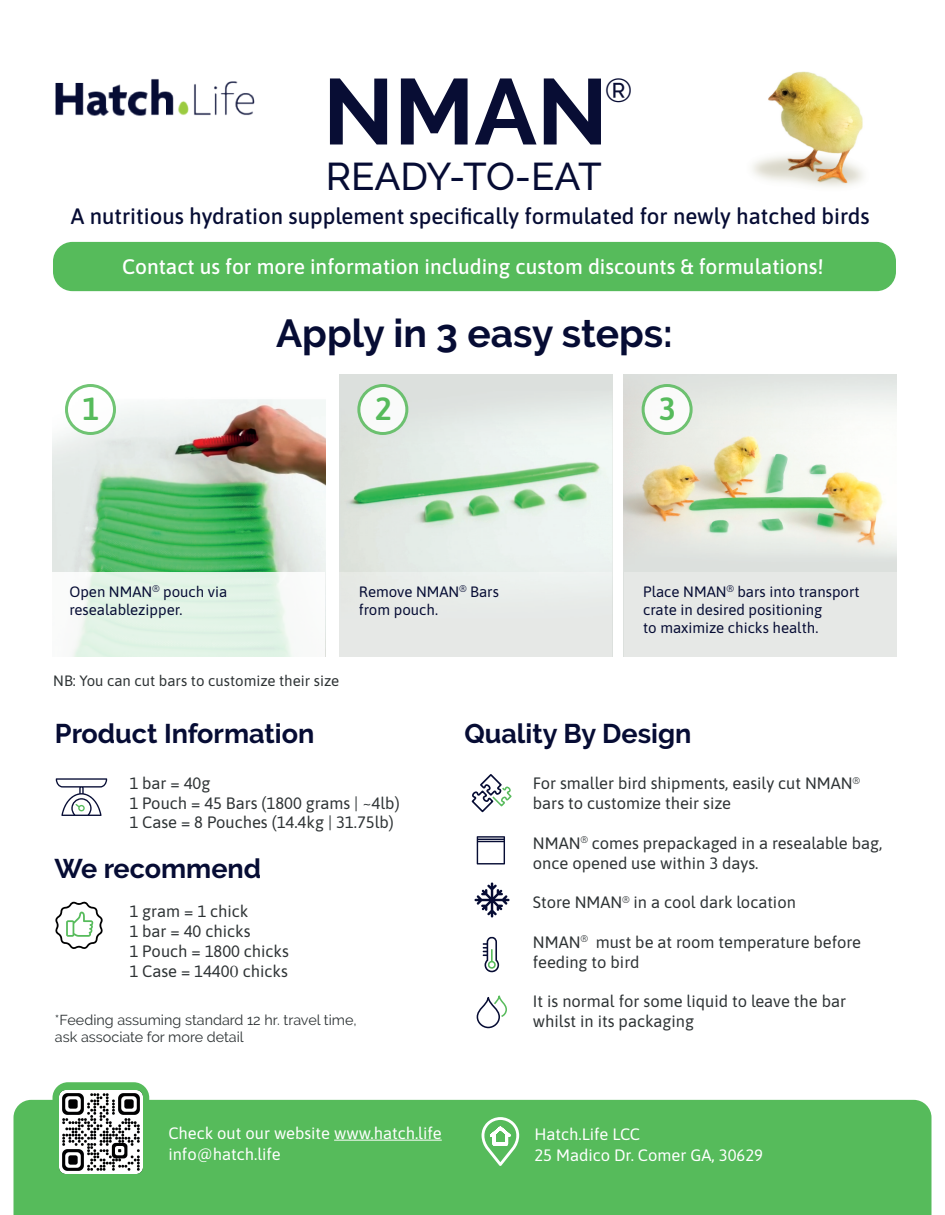
<style>
.page{position:relative;width:945px;height:1215px;background:#fff}
.page>*{position:absolute;margin:0;border:0;box-sizing:border-box;transform-origin:0 0}
.t1{font:700 93px "Raleway";color:#080d34}
.t2{font:700 39px "Raleway";color:#060c34}
.t3{font:500 38.55px "Raleway";color:#060c34}
.t4{font:500 33.15px "Raleway";color:#080d34}
.t5{font:600 32.1px "Asap";color:#56bb5b}
.t6{font:700 27px "Raleway";color:#060c34}
.t7{font:500 22.2px "Asap";color:#060c34}
.t8{font:500 21px "Asap";color:#fff}
.t9{font:16.5px/19.8px "Asap";color:#2e3335}
.t10{font:16.5px/21px "Asap";color:#fff}
.t11{font:15px/18px "Asap";color:#060c34}
.t12{font:15px "Asap";color:#2e3335}
.t13{font:14.4px/17.2px "Raleway";color:#2e3335}
.s1{font-family:"Century Schoolbook"}
</style>
<div class="page">
<img style="left:752px;top:71px;width:111px;height:116px">
<div style="left:14px;top:1100px;width:918px;height:115px;background:#56bb5b"></div>
<div style="left:53px;top:242px;width:843px;height:49px;background:#56bb5b;border-radius:19px"></div>
<img style="left:55px;top:78px;width:200px;height:38px">
<img style="left:53px;top:384px;width:272px;height:188px">
<img style="left:340px;top:374px;width:272px;height:198px">
<img style="left:624px;top:374px;width:272px;height:198px">
<svg style="left:72px;top:572px;width:221px;height:84px;background:#e3f3e7"></svg>
<div style="left:340px;top:572px;width:272px;height:84px;background:#e6e8e6"></div>
<div style="left:624px;top:572px;width:272px;height:84px;background:#e6e8e6"></div>
<hr style="left:334px;top:1140px;width:108px;height:1px;background:#fff">
<div style="left:53px;top:1082px;width:96px;height:97px;background:#56bb5b;border-radius:15px"></div>
<img style="left:59px;top:1090px;width:83px;height:83px">
<svg style="left:481px;top:1117px;width:38px;height:49px"></svg>
<div style="left:67px;top:386px;width:48px;height:48px;background:#fff;border-radius:50%"></div>
<div style="left:65px;top:384px;width:51px;height:51px;border:3px solid #58bb5c;border-radius:50%"></div>
<div style="left:359px;top:386px;width:48px;height:48px;background:#fff;border-radius:50%"></div>
<div style="left:357px;top:384px;width:51px;height:51px;border:3px solid #58bb5c;border-radius:50%"></div>
<div style="left:643px;top:386px;width:48px;height:48px;background:#fff;border-radius:50%"></div>
<div style="left:642px;top:384px;width:51px;height:51px;border:3px solid #58bb5c;border-radius:50%"></div>
<svg style="left:56px;top:778px;width:51px;height:38px"></svg>
<svg style="left:55px;top:901px;width:48px;height:48px"></svg>
<svg style="left:477px;top:836px;width:28px;height:28px"></svg>
<svg style="left:492px;top:995px;width:15px;height:22px"></svg>
<div style="left:477px;top:997px;width:23px;height:31px;border:2px solid #060c34;border-radius:11px"></div>
<svg style="left:483px;top:937px;width:16px;height:36px"></svg>
<svg style="left:471px;top:774px;width:41px;height:39px"></svg>
<svg style="left:474px;top:882px;width:36px;height:36px"></svg>
<h3 class="t4" style="left:605px;top:71px;width:29px">®</h3>
<h1 class="t1" style="left:323px;top:59px;width:286px">NMAN</h1>
<h3 class="t3" style="left:326px;top:154px;width:277px">READY-TO-EAT</h3>
<h3 class="t7" style="left:71px;top:201px;width:800px">A nutritious hydration supplement specifically formulated for newly hatched birds</h3>
<p class="t8" style="left:122px;top:252px;width:703px">Contact us for more information including custom discounts &amp; formulations!</p>
<h2 class="t2" style="left:276px;top:311px;width:398px">Apply in 3 easy steps:</h2>
<h3 class="t5" style="left:82px;top:387px;width:19px">1</h3>
<h3 class="t5" style="left:375px;top:387px;width:19px">2</h3>
<h3 class="t5" style="left:659px;top:387px;width:19px">3</h3>
<p class="t11" style="left:69px;top:582px;width:159px">Open NMAN<sup>®</sup> pouch via resealablezipper.</p>
<p class="t11" style="left:359px;top:582px;width:142px">Remove NMAN<sup>®</sup> Bars from pouch.</p>
<p class="t11" style="left:643px;top:582px;width:218px">Place NMAN<sup>®</sup> bars into transport crate in desired positioning<br>to maximize chicks health.</p>
<p class="t12" style="left:53px;top:670px;width:287px">NB: You can cut bars to customize their size</p>
<h3 class="t6" style="left:55px;top:718px;width:261px">Product Information</h3>
<p class="t9" style="left:129px;top:772px;width:272px">1 bar = 40g<br>1 Pouch = 45 Bars (1800 grams | ~4lb)<br>1 Case = 8 Pouches (14.4kg | 31.75lb)</p>
<h3 class="t6" style="left:54px;top:853px;width:208px">We recommend</h3>
<p class="t9" style="left:129px;top:901px;width:161px">1 gram = 1 chick<br>1 bar = 40 chicks<br>1 Pouch = 1800 chicks<br>1 Case = 1440<span class="s1">0</span> chicks</p>
<p class="t13" style="left:55px;top:1011px;width:303px">*Feeding assuming standard 12 hr. travel time, ask associate for more detail</p>
<h3 class="t6" style="left:464px;top:718px;width:229px">Quality By Design</h3>
<p class="t9" style="left:533px;top:773px;width:328px">For smaller bird shipments, easily cut NMAN<sup>® </sup>bars to customize their size</p>
<p class="t9" style="left:533px;top:832px;width:351px">NMAN<sup>®</sup> comes prepackaged in a resealable bag, once opened use within 3 days.</p>
<p class="t9" style="left:533px;top:892px;width:265px">Store NMAN<sup>®</sup> in a cool dark location</p>
<p class="t9" style="left:533px;top:931px;width:330px">NMAN<sup>®</sup> must be at room temperature before feeding to bird</p>
<p class="t9" style="left:533px;top:991px;width:315px">It is normal for some liquid to leave the bar whilst in its packaging</p>
<p class="t10" style="left:168px;top:1121px;width:275px">Check out our website www.hatch.life info@hatch.life</p>
<p class="t10" style="left:534px;top:1123px;width:230px">Hatch.Life LCC<br>25 Madico Dr. Comer GA, 30629</p>
</div>
